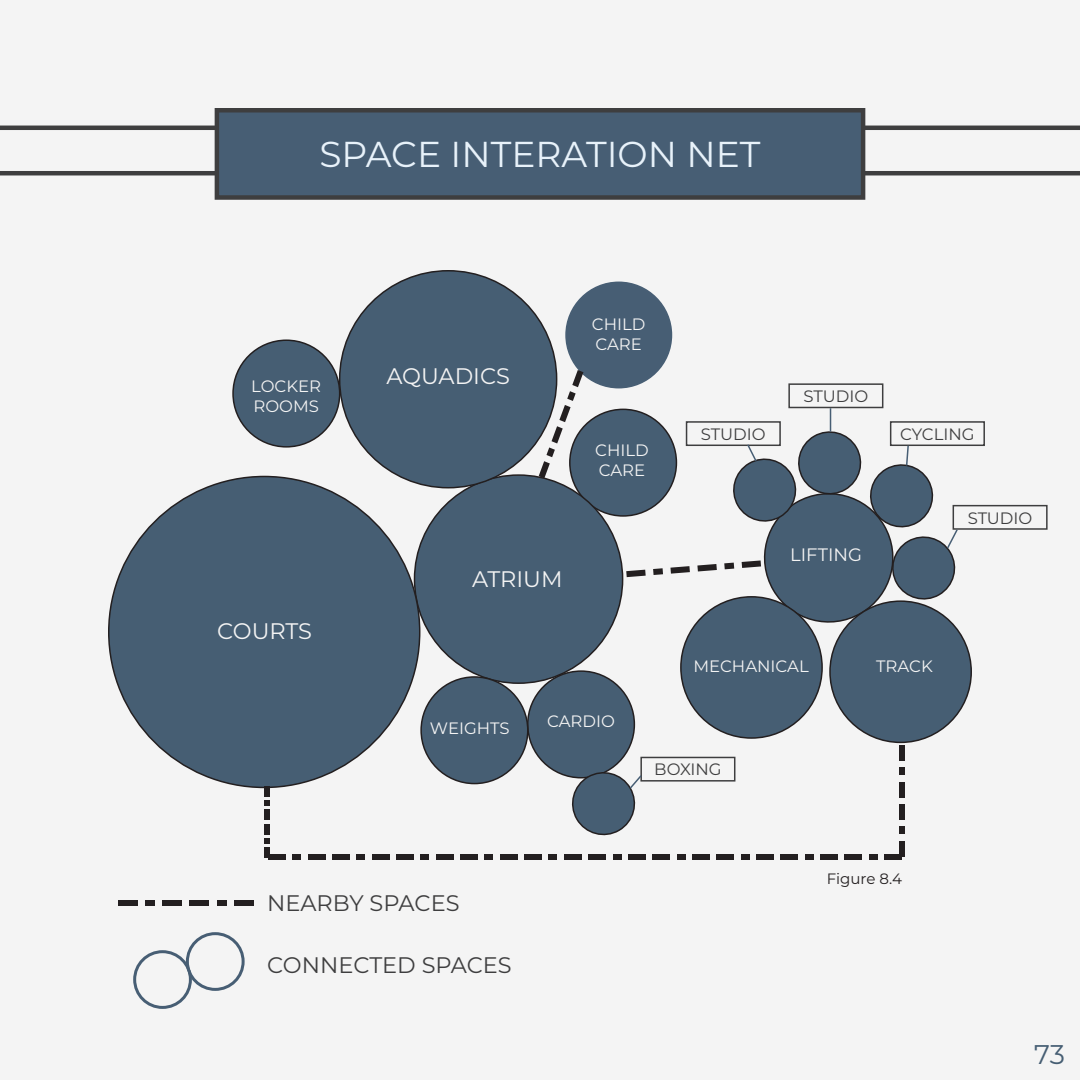
<style>
.page{position:relative;width:1080px;height:1080px;background:#f4f4f4}
.page>*{position:absolute;margin:0;border:0;box-sizing:border-box;transform-origin:0 0}
.t1{font:36px "Montserrat";color:#e8f2fa}
.t2{font:27px "Montserrat";color:#465e73}
.t3{font:22.5px "Montserrat";color:#3e3e3f}
.t4{font:22.5px "Montserrat";color:#f4f4f4}
.t5{font:18px "Montserrat";color:#f4f4f4}
.t6{font:16.5px/19.8px "Montserrat";color:#f4f4f4}
.t7{font:16.5px "Montserrat";color:#3e3e3f}
.t8{font:15px "Montserrat";color:#231f20}
</style>
<div class="page">
<hr style="left:0;top:126px;width:1080px;height:4px;background:#3e3e3f">
<hr style="left:0;top:171px;width:1080px;height:4px;background:#3e3e3f">
<div style="left:215px;top:108px;width:650px;height:92px;background:#475e74;border:4px solid #3e3e3f"></div>
<div style="left:570px;top:409px;width:106px;height:107px;background:#465e73;border-radius:50%"></div>
<div style="left:415px;top:475px;width:208px;height:208px;background:#465e73;border-radius:50%"></div>
<div style="left:528px;top:671px;width:106px;height:107px;background:#465e73;border-radius:50%"></div>
<div style="left:421px;top:677px;width:107px;height:107px;background:#465e73;border-radius:50%"></div>
<div style="left:420px;top:676px;width:109px;height:108px;border:2px solid #231f20;border-radius:50%"></div>
<div style="left:109px;top:476px;width:311px;height:311px;background:#465e73;border-radius:50%"></div>
<div style="left:340px;top:271px;width:217px;height:217px;background:#465e73;border-radius:50%"></div>
<div style="left:681px;top:597px;width:141px;height:141px;background:#465e73;border-radius:50%"></div>
<div style="left:830px;top:601px;width:141px;height:141px;background:#465e73;border-radius:50%"></div>
<div style="left:233px;top:340px;width:107px;height:107px;background:#465e73;border-radius:50%"></div>
<div style="left:232px;top:339px;width:108px;height:109px;border:2px solid #231f20;border-radius:50%"></div>
<svg style="left:626px;top:570px;width:20px;height:7px"></svg>
<svg style="left:653px;top:568px;width:10px;height:7px"></svg>
<svg style="left:670px;top:566px;width:20px;height:8px"></svg>
<svg style="left:697px;top:564px;width:20px;height:7px"></svg>
<div style="left:566px;top:282px;width:105px;height:106px;background:#475e74;border-radius:50%"></div>
<div style="left:565px;top:282px;width:107px;height:106px;border:2px solid #475e74;border-radius:50%"></div>
<svg style="left:539px;top:370px;width:44px;height:108px"></svg>
<div style="left:265px;top:848px;width:5px;height:10px;background:#231f20"></div>
<svg style="left:265px;top:839px;width:5px;height:5px"></svg>
<div style="left:265px;top:824px;width:5px;height:10px;background:#231f20"></div>
<div style="left:265px;top:810px;width:5px;height:10px;background:#231f20"></div>
<svg style="left:265px;top:801px;width:5px;height:5px"></svg>
<div style="left:265px;top:786px;width:5px;height:10px;background:#231f20"></div>
<div style="left:640px;top:757px;width:95px;height:25px;border:2px solid #3e3e3f"></div>
<svg style="left:566px;top:766px;width:77px;height:70px"></svg>
<div style="left:686px;top:421px;width:95px;height:25px;border:2px solid #3e3e3f"></div>
<div style="left:788px;top:383px;width:95px;height:25px;border:2px solid #3e3e3f"></div>
<div style="left:890px;top:421px;width:95px;height:25px;border:2px solid #3e3e3f"></div>
<div style="left:953px;top:505px;width:95px;height:25px;border:2px solid #3e3e3f"></div>
<svg style="left:724px;top:408px;width:237px;height:223px"></svg>
<div style="left:118px;top:900px;width:19px;height:6px;background:#231f20"></div>
<div style="left:145px;top:900px;width:10px;height:6px;background:#231f20"></div>
<div style="left:163px;top:900px;width:19px;height:6px;background:#231f20"></div>
<div style="left:190px;top:900px;width:19px;height:6px;background:#231f20"></div>
<div style="left:217px;top:900px;width:9px;height:6px;background:#231f20"></div>
<div style="left:234px;top:900px;width:19px;height:6px;background:#231f20"></div>
<div style="left:133px;top:950px;width:59px;height:59px;border:3px solid #475e74;border-radius:50%"></div>
<div style="left:186px;top:932px;width:59px;height:59px;border:3px solid #475e74;border-radius:50%"></div>
<div style="left:899px;top:841px;width:6px;height:16px;background:#231f20"></div>
<div style="left:899px;top:827px;width:6px;height:7px;background:#231f20"></div>
<div style="left:899px;top:804px;width:6px;height:16px;background:#231f20"></div>
<div style="left:899px;top:782px;width:6px;height:15px;background:#231f20"></div>
<div style="left:899px;top:767px;width:6px;height:8px;background:#231f20"></div>
<div style="left:899px;top:745px;width:6px;height:16px;background:#231f20"></div>
<div style="left:268px;top:854px;width:17px;height:6px;background:#231f20"></div>
<div style="left:292px;top:854px;width:9px;height:6px;background:#231f20"></div>
<div style="left:308px;top:854px;width:17px;height:6px;background:#231f20"></div>
<div style="left:332px;top:854px;width:17px;height:6px;background:#231f20"></div>
<div style="left:356px;top:854px;width:9px;height:6px;background:#231f20"></div>
<div style="left:372px;top:854px;width:17px;height:6px;background:#231f20"></div>
<div style="left:396px;top:854px;width:17px;height:6px;background:#231f20"></div>
<div style="left:421px;top:854px;width:8px;height:6px;background:#231f20"></div>
<div style="left:436px;top:854px;width:17px;height:6px;background:#231f20"></div>
<div style="left:460px;top:854px;width:17px;height:6px;background:#231f20"></div>
<div style="left:485px;top:854px;width:8px;height:6px;background:#231f20"></div>
<div style="left:500px;top:854px;width:17px;height:6px;background:#231f20"></div>
<div style="left:525px;top:854px;width:17px;height:6px;background:#231f20"></div>
<div style="left:549px;top:854px;width:8px;height:6px;background:#231f20"></div>
<div style="left:564px;top:854px;width:17px;height:6px;background:#231f20"></div>
<div style="left:589px;top:854px;width:17px;height:6px;background:#231f20"></div>
<div style="left:613px;top:854px;width:8px;height:6px;background:#231f20"></div>
<div style="left:628px;top:854px;width:17px;height:6px;background:#231f20"></div>
<div style="left:653px;top:854px;width:17px;height:6px;background:#231f20"></div>
<div style="left:677px;top:854px;width:8px;height:6px;background:#231f20"></div>
<div style="left:692px;top:854px;width:18px;height:6px;background:#231f20"></div>
<div style="left:717px;top:854px;width:17px;height:6px;background:#231f20"></div>
<div style="left:741px;top:854px;width:8px;height:6px;background:#231f20"></div>
<div style="left:757px;top:854px;width:17px;height:6px;background:#231f20"></div>
<div style="left:781px;top:854px;width:17px;height:6px;background:#231f20"></div>
<div style="left:805px;top:854px;width:9px;height:6px;background:#231f20"></div>
<div style="left:821px;top:854px;width:17px;height:6px;background:#231f20"></div>
<div style="left:845px;top:854px;width:17px;height:6px;background:#231f20"></div>
<div style="left:869px;top:854px;width:9px;height:6px;background:#231f20"></div>
<div style="left:885px;top:854px;width:17px;height:6px;background:#231f20"></div>
<p class="t1" style="left:319px;top:130px;width:443px">SPACE INTERATION NET</p>
<p class="t6" style="left:251px;top:376px;width:71px">LOCKER<br>ROOMS</p>
<p class="t4" style="left:217px;top:616px;width:97px">COURTS</p>
<p class="t4" style="left:386px;top:361px;width:125px">AQUADICS</p>
<p class="t6" style="left:592px;top:313px;width:55px">CHILD</p>
<p class="t6" style="left:596px;top:333px;width:48px">CARE</p>
<p class="t6" style="left:595px;top:440px;width:55px">CHILD</p>
<p class="t6" style="left:599px;top:460px;width:48px">CARE</p>
<p class="t4" style="left:472px;top:564px;width:92px">ATRIUM</p>
<p class="t7" style="left:701px;top:423px;width:66px">STUDIO</p>
<p class="t7" style="left:804px;top:385px;width:66px">STUDIO</p>
<p class="t5" style="left:790px;top:542px;width:73px">LIFTING</p>
<p class="t7" style="left:900px;top:423px;width:76px">CYCLING</p>
<p class="t7" style="left:968px;top:506px;width:66px">STUDIO</p>
<p class="t6" style="left:430px;top:717px;width:81px">WEIGHTS</p>
<p class="t6" style="left:547px;top:711px;width:69px">CARDIO</p>
<p class="t6" style="left:693px;top:656px;width:117px">MECHANICAL</p>
<p class="t6" style="left:876px;top:656px;width:58px">TRACK</p>
<p class="t7" style="left:654px;top:758px;width:69px">BOXING</p>
<p class="t3" style="left:267px;top:887px;width:194px">NEARBY SPACES</p>
<p class="t3" style="left:267px;top:950px;width:246px">CONNECTED SPACES</p>
<p class="t8" style="left:827px;top:869px;width:77px">Figure 8.4</p>
<h2 class="t2" style="left:1034px;top:1036px;width:32px">73</h2>
</div>
